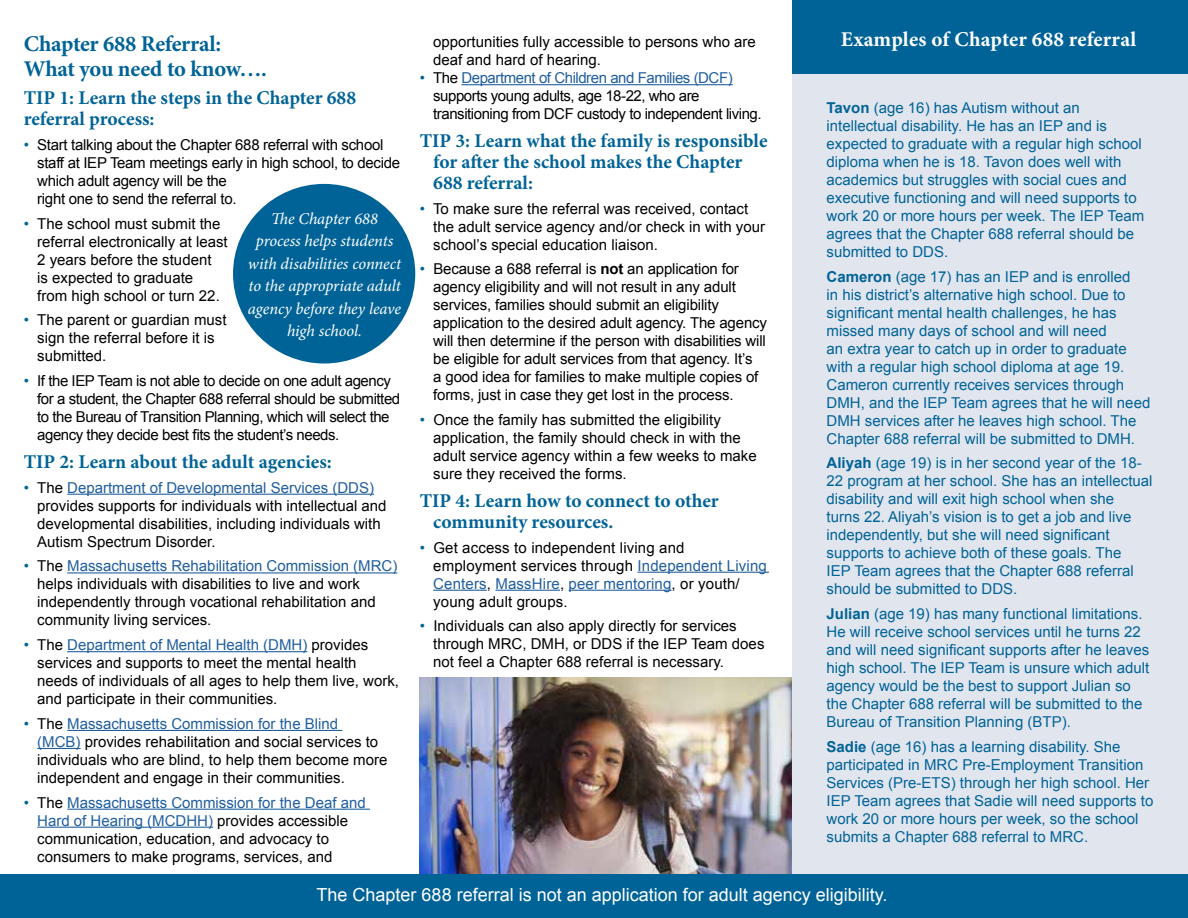
<style>
.page{position:relative;width:1188px;height:918px;background:#fff}
.page>*{position:absolute;margin:0;border:0;box-sizing:border-box;transform-origin:0 0}
.t1{font:700 22.5px/25.5px "Minion Pro";letter-spacing:-.015em;color:#006397}
.t2{font:700 21px "Minion Pro";letter-spacing:.005em;color:#fff}
.t3{font:700 19.5px/21px "Minion Pro";color:#006397}
.t4{font:18px "Arial";color:#fff}
.t5{font:italic 16.5px/22.5px "Minion Pro";letter-spacing:-.01em;color:#fff;text-align:center}
.t6{font:15px/18px "Arial";color:#000}
.t7{font:15px/18px "Arial";color:#006397}
.t8{font:15px/18px "Arial";letter-spacing:-.03em;color:#000}
.t9{font:15px/18px "Arial";letter-spacing:-.02em;color:#000}
.s1{color:#006397}
.s2{color:#215e9e}
.s3{font-weight:700}
</style>
<div class="page">
<img style="left:419px;top:677px;width:373px;height:198px">
<div style="left:793px;top:54px;width:395px;height:862px;background:#e1e5ee"></div>
<div style="left:0;top:875px;width:1188px;height:43px;background:#006397"></div>
<div style="left:233px;top:184px;width:182px;height:180px;background:#006397;border-radius:50%"></div>
<div style="left:793px;top:0;width:395px;height:74px;background:#006397"></div>
<hr style="left:67px;top:494px;width:307px;height:1px;background:#215e9e">
<hr style="left:67px;top:572px;width:330px;height:1px;background:#215e9e">
<hr style="left:67px;top:651px;width:240px;height:1px;background:#215e9e">
<hr style="left:67px;top:730px;width:275px;height:1px;background:#215e9e">
<hr style="left:37px;top:748px;width:44px;height:1px;background:#215e9e">
<hr style="left:67px;top:809px;width:303px;height:1px;background:#215e9e">
<hr style="left:37px;top:827px;width:176px;height:1px;background:#215e9e">
<hr style="left:461px;top:84px;width:272px;height:1px;background:#215e9e">
<hr style="left:638px;top:572px;width:131px;height:1px;background:#215e9e">
<hr style="left:433px;top:590px;width:54px;height:1px;background:#215e9e">
<hr style="left:495px;top:590px;width:65px;height:1px;background:#215e9e">
<hr style="left:569px;top:590px;width:103px;height:1px;background:#215e9e">
<h3 class="t1" style="left:24px;top:31px;width:245px">Chapter 688 Referral:<br>What you need to know….</h3>
<h4 class="t3" style="left:24px;top:87px;width:334px">TIP 1: Learn the steps in the Chapter 688 referral process:</h4>
<p class="t9" style="left:37px;top:136px;width:364px;text-indent:-14px"><span class="s1">•</span> Start talking about the Chapter 688 referral with school staff at IEP Team meetings early in high school, to decide which adult agency will be the<br>right one to send the referral to.</p>
<p class="t6" style="left:37px;top:214px;width:192px;text-indent:-14px"><span class="s1">•</span> The school must submit the referral electronically at least<br>2 years before the student<br>is expected to graduate<br>from high school or turn 22.</p>
<p class="t6" style="left:37px;top:311px;width:191px;text-indent:-14px"><span class="s1">•</span> The parent or guardian must sign the referral before it is submitted.</p>
<p class="t8" style="left:37px;top:372px;width:364px;text-indent:-14px"><span class="s1">•</span> If the IEP Team is not able to decide on one adult agency for a student, the Chapter 688 referral should be submitted to the Bureau of Transition Planning, which will select the agency they decide best fits the student’s needs.</p>
<h4 class="t3" style="left:24px;top:451px;width:310px">TIP 2: Learn about the adult agencies:</h4>
<p class="t6" style="left:37px;top:478px;width:351px;text-indent:-14px"><span class="s1">•</span> The <span class="s2">Department of Developmental Services (DDS) </span>provides supports for individuals with intellectual and developmental disabilities, including individuals with Autism Spectrum Disorder.</p>
<p class="t6" style="left:37px;top:557px;width:362px;text-indent:-14px"><span class="s1">•</span> The <span class="s2">Massachusetts Rehabilitation Commission (MRC) </span>helps individuals with disabilities to live and work independently through vocational rehabilitation and community living services.</p>
<p class="t6" style="left:37px;top:636px;width:363px;text-indent:-14px"><span class="s1">•</span> The <span class="s2">Department of Mental Health (DMH)</span> provides services and supports to meet the mental health needs of individuals of all ages to help them live, work, and participate in their communities.</p>
<p class="t6" style="left:37px;top:715px;width:352px;text-indent:-14px"><span class="s1">•</span> The <span class="s2">Massachusetts Commission for the Blind<br>(MCB)</span> provides rehabilitation and social services to individuals who are blind, to help them become more independent and engage in their communities.</p>
<p class="t6" style="left:37px;top:793px;width:330px;text-indent:-14px"><span class="s1">•</span> The <span class="s2">Massachusetts Commission for the Deaf and Hard of Hearing (MCDHH)</span> provides accessible communication, education, and advocacy to consumers to make programs, services, and</p>
<p class="t5" style="left:248px;top:207px;width:155px">The Chapter 688 process helps students with disabilities connect to the appropriate adult agency before they leave high school.</p>
<p class="t6" style="left:433px;top:33px;width:324px">opportunities fully accessible to persons who are deaf and hard of hearing.</p>
<p class="t8" style="left:433px;top:69px;width:330px;text-indent:-14px"><span class="s1">•</span> The <span class="s2">Department of Children and Families (DCF) </span>supports young adults, age 18-22, who are transitioning from DCF custody to independent living.</p>
<h4 class="t3" style="left:433px;top:130px;width:336px;text-indent:-13px">TIP 3: Learn what the family is responsible for after the school makes the Chapter<br>688 referral:</h4>
<p class="t6" style="left:433px;top:200px;width:333px;text-indent:-14px"><span class="s1">•</span> To make sure the referral was received, contact the adult service agency and/or check in with your school’s special education liaison.</p>
<p class="t6" style="left:433px;top:260px;width:335px;text-indent:-14px"><span class="s1">•</span> Because a 688 referral is <span class="s3">not</span> an application for agency eligibility and will not result in any adult services, families should submit an eligibility application to the desired adult agency. The agency will then determine if the person with disabilities will be eligible for adult services from that agency. It’s<br>a good idea for families to make multiple copies of forms, just in case they get lost in the process.</p>
<p class="t6" style="left:433px;top:411px;width:325px;text-indent:-14px"><span class="s1">•</span> Once the family has submitted the eligibility application, the family should check in with the adult service agency within a few weeks to make sure they received the forms.</p>
<h4 class="t3" style="left:433px;top:490px;width:287px;text-indent:-13px">TIP 4: Learn how to connect to other community resources.</h4>
<p class="t6" style="left:433px;top:539px;width:335px;text-indent:-14px"><span class="s1">•</span> Get access to independent living and employment services through <span class="s2">Independent Living Centers</span>, <span class="s2">MassHire</span>, <span class="s2">peer mentoring</span>, or youth/ young adult groups.</p>
<p class="t6" style="left:433px;top:617px;width:333px;text-indent:-14px"><span class="s1">•</span> Individuals can also apply directly for services through MRC, DMH, or DDS if the IEP Team does not feel a Chapter 688 referral is necessary.</p>
<h3 class="t2" style="left:841px;top:25px;width:297px">Examples of Chapter 688 referral</h3>
<p class="t7" style="left:827px;top:99px;width:319px"><span class="s3">Tavon</span> (age 16) has Autism without an intellectual disability. He has an IEP and is expected to graduate with a regular high school diploma when he is 18. Tavon does well with academics but struggles with social cues and executive functioning and will need supports to work 20 or more hours per week. The IEP Team agrees that the Chapter 688 referral should be submitted to DDS.</p>
<p class="t7" style="left:827px;top:268px;width:325px"><span class="s3">Cameron</span> (age 17) has an IEP and is enrolled<br>in his district’s alternative high school. Due to significant mental health challenges, he has missed many days of school and will need<br>an extra year to catch up in order to graduate with a regular high school diploma at age 19.<br>Cameron currently receives services through DMH, and the IEP Team agrees that he will need DMH services after he leaves high school. The Chapter 688 referral will be submitted to DMH.</p>
<p class="t7" style="left:827px;top:454px;width:327px"><span class="s3">Aliyah</span> (age 19) is in her second year of the 18- 22 program at her school. She has an intellectual disability and will exit high school when she<br>turns 22. Aliyah’s vision is to get a job and live independently, but she will need significant supports to achieve both of these goals. The<br>IEP Team agrees that the Chapter 688 referral should be submitted to DDS.</p>
<p class="t7" style="left:827px;top:605px;width:324px"><span class="s3">Julian</span> (age 19) has many functional limitations.<br>He will receive school services until he turns 22 and will need significant supports after he leaves high school. The IEP Team is unsure which adult agency would be the best to support Julian so the Chapter 688 referral will be submitted to the Bureau of Transition Planning (BTP).</p>
<p class="t7" style="left:827px;top:738px;width:328px"><span class="s3">Sadie</span> (age 16) has a learning disability. She participated in MRC Pre-Employment Transition Services (Pre-ETS) through her high school. Her IEP Team agrees that Sadie will need supports to work 20 or more hours per week, so the school submits a Chapter 688 referral to MRC.</p>
<p class="t4" style="left:317px;top:883px;width:572px">The Chapter 688 referral is not an application for adult agency eligibility.</p>
</div>
